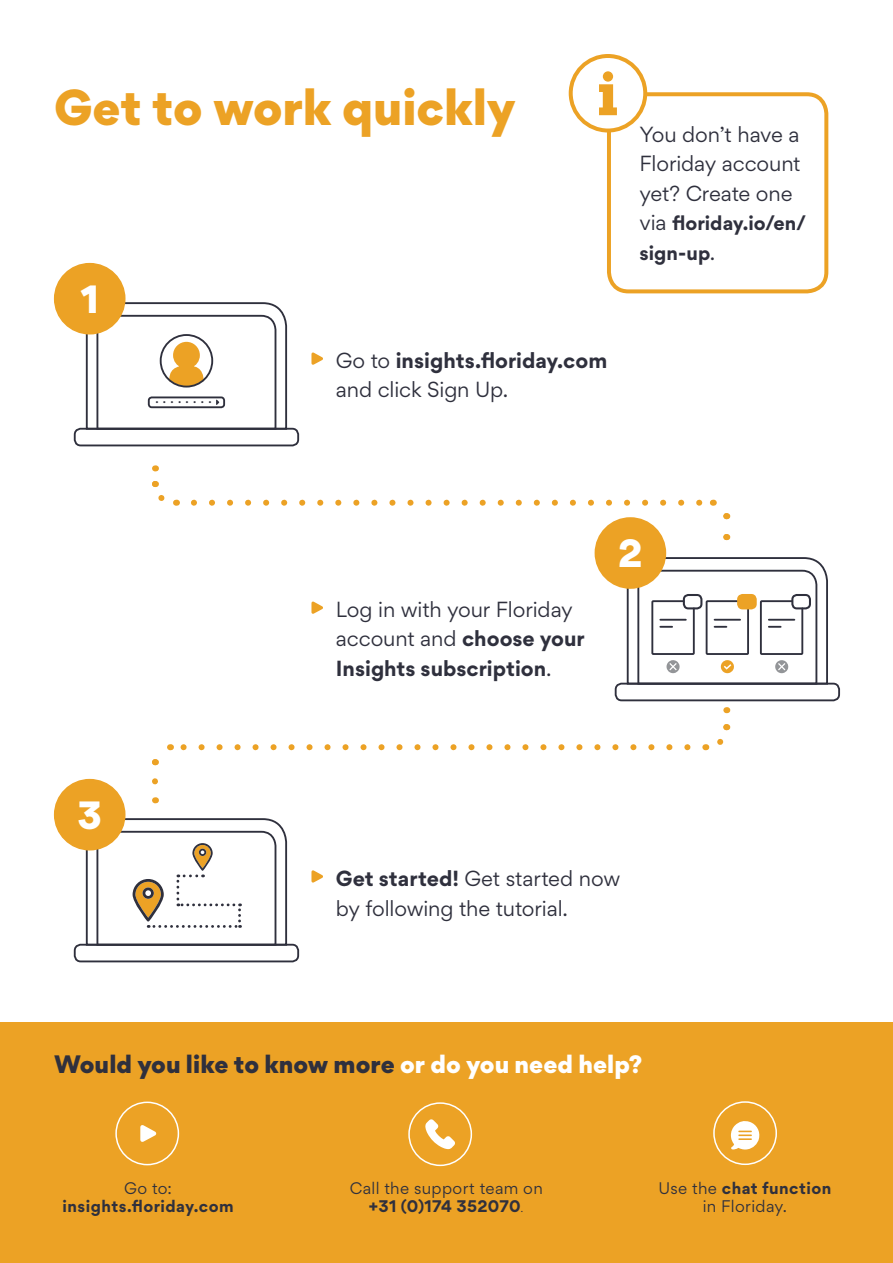
<style>
.page{position:relative;width:893px;height:1263px;background:#fff}
.page>*{position:absolute;margin:0;border:0;box-sizing:border-box;transform-origin:0 0}
.t1{font:900 45px "Gordita";letter-spacing:-.005em;color:#eca225}
.t2{font:900 35.1px "Gordita";color:#fff}
.t3{font:900 22.5px "Gordita";color:#2f303d}
.t4{font:19.5px/29.4px "Gordita";letter-spacing:-.005em;color:#2f303d;text-align:justify}
.t5{font:700 19.5px/29.4px "Gordita";color:#2f303d}
.t6{font:700 18px/29.4px "Gordita";color:#2f303d}
.t7{font:15px/18px "Gordita";letter-spacing:.025em;color:#2f303d;text-align:center}
.t8{font:700 15px "Gordita";letter-spacing:.025em;color:#2f303d}
.t9{font:14.1px "Gordita";color:#2f303d}
.s1{font-weight:400}
.s2{font-weight:400;font-size:19.5px}
.s3{font-weight:700}
.s4{color:#fff}
.s5{font-weight:300}
</style>
<div class="page">
<div style="left:0;top:1022px;width:893px;height:241px;background:#eca225"></div>
<div style="left:615px;top:683px;width:225px;height:18px;border:2px solid #2f303d;border-radius:6px"></div>
<svg style="left:626px;top:556px;width:203px;height:129px"></svg>
<div style="left:595px;top:518px;width:70px;height:70px;background:#eca225;border-radius:50%"></div>
<div style="left:595px;top:517px;width:71px;height:72px;border:2px solid #eca225;border-radius:50%"></div>
<div style="left:713px;top:1101px;width:64px;height:64px;border:2px solid #fff;border-radius:50%"></div>
<svg style="left:731px;top:1121px;width:29px;height:29px"></svg>
<div style="left:115px;top:1101px;width:64px;height:64px;border:2px solid #fff;border-radius:50%"></div>
<svg style="left:140px;top:1125px;width:17px;height:17px"></svg>
<div style="left:408px;top:1102px;width:64px;height:64px;border:2px solid #fff;border-radius:50%"></div>
<svg style="left:425px;top:1119px;width:30px;height:30px"></svg>
<div style="left:74px;top:428px;width:225px;height:18px;border:2px solid #2f303d;border-radius:6px"></div>
<div style="left:55px;top:264px;width:70px;height:70px;background:#eca225;border-radius:50%"></div>
<div style="left:54px;top:263px;width:72px;height:71px;border:2px solid #eca225;border-radius:50%"></div>
<svg style="left:85px;top:301px;width:203px;height:130px"></svg>
<div style="left:160px;top:334px;width:53px;height:53px;border:2px solid #2f303d;border-radius:50%"></div>
<div style="left:74px;top:944px;width:225px;height:18px;border:2px solid #2f303d;border-radius:6px"></div>
<div style="left:55px;top:780px;width:70px;height:70px;background:#eca225;border-radius:50%"></div>
<div style="left:54px;top:779px;width:72px;height:71px;border:2px solid #eca225;border-radius:50%"></div>
<svg style="left:85px;top:817px;width:203px;height:130px"></svg>
<div style="left:607px;top:92px;width:221px;height:201px;border:4px solid #eca225;border-radius:20px"></div>
<div style="left:571px;top:56px;width:74px;height:75px;background:#fff;border-radius:50%"></div>
<div style="left:569px;top:54px;width:78px;height:79px;border:4px solid #eca225;border-radius:50%"></div>
<svg style="left:599px;top:84px;width:18px;height:31px"></svg>
<div style="left:603px;top:71px;width:10px;height:11px;background:#eca225;border-radius:50%"></div>
<svg style="left:311px;top:352px;width:12px;height:13px"></svg>
<svg style="left:311px;top:601px;width:12px;height:13px"></svg>
<svg style="left:311px;top:870px;width:12px;height:13px"></svg>
<svg style="left:194px;top:500px;width:509px;height:6px"></svg>
<svg style="left:152px;top:465px;width:25px;height:41px"></svg>
<svg style="left:713px;top:499px;width:18px;height:41px"></svg>
<svg style="left:180px;top:744px;width:507px;height:6px"></svg>
<svg style="left:152px;top:781px;width:6px;height:4px"></svg>
<svg style="left:705px;top:724px;width:24px;height:27px"></svg>
<svg style="left:152px;top:744px;width:19px;height:22px"></svg>
<p class="t1" style="left:54px;top:70px;width:463px">Get to work quickly</p>
<p class="t2" style="left:81px;top:270px;width:20px">1</p>
<p class="t9" style="left:155px;top:387px;width:58px">. . . . . . . .</p>
<p class="t5" style="left:336px;top:345px;width:273px"><span class="s1">Go to</span> insights.floriday.com</p>
<p class="t4" style="left:336px;top:375px;width:174px">and click Sign Up.</p>
<p class="t4" style="left:639px;top:119px;width:163px">You don’t have a Floriday account yet? Create one</p>
<p class="t6" style="left:639px;top:208px;width:168px"><span class="s2">via</span> floriday.io/en/ sign-up<span class="s2">.</span></p>
<p class="t2" style="left:77px;top:786px;width:26px">3</p>
<p class="t4" style="left:336px;top:594px;width:238px">Log in with your Floriday</p>
<p class="t5" style="left:336px;top:624px;width:250px"><span class="s1">account and</span> choose your<br>Insights subscription<span class="s1">.</span></p>
<p class="t2" style="left:618px;top:524px;width:26px">2</p>
<p class="t4" style="left:336px;top:864px;width:286px"><span class="s3">Get started!</span> Get started now</p>
<p class="t4" style="left:336px;top:893px;width:234px">by following the tutorial.</p>
<p class="t3" style="left:54px;top:1045px;width:590px">Would you like to know more <span class="s4">or do you need help?</span></p>
<p class="t7" style="left:124px;top:1179px;width:49px">Go to:</p>
<p class="t8" style="left:63px;top:1194px;width:172px">insights.floriday.com</p>
<p class="t7" style="left:350px;top:1179px;width:195px">Call the support team on</p>
<p class="t8" style="left:369px;top:1194px;width:156px">+31 (0)174 352070<span class="s5">.</span></p>
<p class="t7" style="left:658px;top:1179px;width:174px">Use the <span class="s3">chat function </span>in Floriday.</p>
</div>
